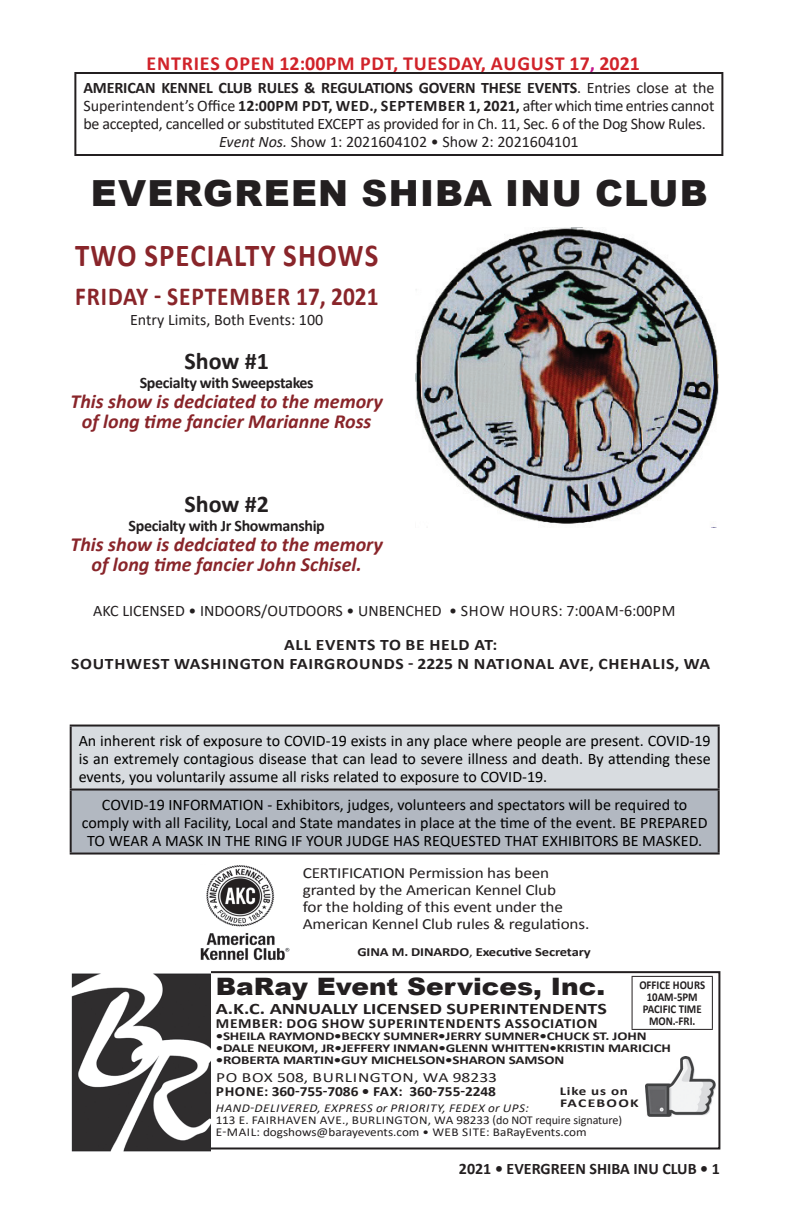
<style>
.page{position:relative;width:792px;height:1224px;background:#fff}
.page>*{position:absolute;margin:0;border:0;box-sizing:border-box;transform-origin:0 0}
.MainText27{font:900 36px "Arial";letter-spacing:.035em;color:#231f20}
.t1{font:700 32px "Calibri";letter-spacing:.04em;color:#89252a;scale:.9 1}
.t2{font:700 26px "Calibri";letter-spacing:.04em;color:#89252a;scale:.9 1}
.t3{font:900 24px "Arial";color:#231f20;scale:1.1 1}
.t4{font:700 24px "Calibri";color:#231f20}
.t5{font:italic 700 20px "Calibri";color:#89252a}
.t6{font:700 20px "Calibri";letter-spacing:.04em;color:#d1232a}
.MainText27-2{font:16px/18px "Calibri";color:#000;text-align:justify}
.MainText27-3{font:16px/18px "Calibri";color:#231f20;text-align:justify}
.MainText27-4{font:700 16px "Calibri";letter-spacing:.04em;color:#231f20;scale:1.1 1}
.MainText27-5{font:700 16px "Calibri";letter-spacing:-.02em;color:#231f20}
.MainText27-6{font:700 16px "Calibri";color:#231f20;scale:1.25 1}
.MainText27-7{font:700 16px "Calibri";color:#231f20}
.t7{font:15.6px/17px "Calibri";letter-spacing:-.01em;color:#231f20;scale:1.11 1}
.MainText27-8{font:700 14px "Calibri";letter-spacing:.04em;color:#231f20;scale:1.1 1}
.MainText27-9{font:700 14px "Calibri";letter-spacing:-.005em;color:#231f20;scale:1.1 1}
.t8{font:14px "Calibri";letter-spacing:.035em;color:#231f20;scale:1.25 1}
.t9{font:700 12.4px "Calibri";letter-spacing:-.01em;color:#231f20;scale:1.18 1}
.MainText27-10{font:700 12px "Calibri";letter-spacing:-.01em;color:#231f20;scale:1.25 1}
.t10{font:12px "Calibri";color:#231f20;scale:1.1 1}
.t11{font:italic 12px "Calibri";letter-spacing:.04em;color:#231f20;scale:1.1 1}
.MainText27-11{font:700 12px "Calibri";letter-spacing:-.01em;color:#231f20;scale:.9 1}
.MainText27-12{font:700 12px "Calibri";letter-spacing:.08em;color:#231f20;scale:1.3 1}
.s1{color:#c5168c}
.s2{font-weight:700}
.s3{font-style:italic}
.s4{font-weight:400}
</style>
<div class="page">
<div style="left:72px;top:971px;width:648px;height:178px;border:2px solid #231f20"></div>
<img style="left:646px;top:1056px;width:70px;height:61px">
<hr style="left:632px;top:976px;width:81px;height:1px;background:#231f20">
<hr style="left:632px;top:977px;width:1px;height:52px;background:#231f20">
<hr style="left:712px;top:977px;width:1px;height:52px;background:#231f20">
<hr style="left:632px;top:1029px;width:81px;height:1px;background:#231f20">
<img style="left:71px;top:971px;width:140px;height:181px">
<img style="left:200px;top:865px;width:90px;height:96px">
<div style="left:71px;top:726px;width:648px;height:64px;background:#d8dce0"></div>
<div style="left:71px;top:790px;width:648px;height:64px;background:#b2b8c1"></div>
<hr style="left:70px;top:725px;width:650px;height:2px;background:#231f20">
<hr style="left:70px;top:727px;width:2px;height:62px;background:#231f20">
<hr style="left:718px;top:727px;width:2px;height:62px;background:#231f20">
<hr style="left:70px;top:789px;width:650px;height:2px;background:#231f20">
<hr style="left:70px;top:791px;width:2px;height:62px;background:#231f20">
<hr style="left:718px;top:791px;width:2px;height:62px;background:#231f20">
<hr style="left:70px;top:853px;width:650px;height:2px;background:#231f20">
<hr style="left:74px;top:72px;width:649px;height:2px;background:#231f20">
<hr style="left:74px;top:74px;width:2px;height:80px;background:#231f20">
<hr style="left:721px;top:74px;width:2px;height:80px;background:#231f20">
<hr style="left:74px;top:154px;width:649px;height:2px;background:#231f20">
<img style="left:416px;top:227px;width:302px;height:297px">
<p class="t6" style="left:147px;top:50px;width:495px">ENTRIES OPEN 12:00PM PDT, TUESDAY, AUGUST 17<span class="s1">,</span> 2021</p>
<p class="MainText27-3" style="left:83px;top:78px;width:633px"><span class="s2">AMERICAN KENNEL CLUB RULES &amp; REGULATIONS GOVERN THESE EVENTS</span>. Entries close at the Superintendent’s Office <span class="s2">12:00PM PDT, WED., SEPTEMBER 1, 2021,</span> after which time entries cannot be accepted, cancelled or substituted EXCEPT as provided for in Ch. 11, Sec. 6 of the Dog Show Rules.</p>
<p class="MainText27-3" style="left:219px;top:132px;width:361px"><span class="s3">Event Nos.</span> Show 1: 2021604102 • Show 2: 2021604101</p>
<p class="MainText27" style="left:91px;top:167px;width:618px">EVERGREEN SHIBA INU CLUB</p>
<p class="t1" style="left:75px;top:233px;width:338px">TWO SPECIALTY SHOWS</p>
<p class="t2" style="left:75px;top:278px;width:339px">FRIDAY - SEPTEMBER 17, 2021</p>
<p class="MainText27-3" style="left:130px;top:310px;width:195px">Entry Limits, Both Events: 100</p>
<p class="t4" style="left:184px;top:344px;width:86px">Show #1</p>
<p class="MainText27-5" style="left:140px;top:371px;width:176px">Specialty with Sweepstakes</p>
<p class="t5" style="left:70px;top:387px;width:314px">This show is dedciated to the memory</p>
<p class="t5" style="left:82px;top:407px;width:291px">of long time fancier Marianne Ross</p>
<p class="t4" style="left:184px;top:487px;width:86px">Show #2</p>
<p class="MainText27-5" style="left:129px;top:515px;width:198px">Specialty with Jr Showmanship</p>
<p class="t5" style="left:70px;top:530px;width:314px">This show is dedciated to the memory</p>
<p class="t5" style="left:92px;top:550px;width:272px">of long time fancier John Schisel.</p>
<p class="MainText27-3" style="left:93px;top:601px;width:584px">AKC LICENSED • INDOORS/OUTDOORS • UNBENCHED • SHOW HOURS: 7:00AM-6:00PM</p>
<p class="MainText27-4" style="left:284px;top:633px;width:195px">ALL EVENTS TO BE HELD AT:</p>
<p class="MainText27-4" style="left:71px;top:652px;width:582px">SOUTHWEST WASHINGTON FAIRGROUNDS - 2225 N NATIONAL AVE, CHEHALIS, WA</p>
<p class="MainText27-2" style="left:79px;top:731px;width:634px">An inherent risk of exposure to COVID-19 exists in any place where people are present. COVID-19 is an extremely contagious disease that can lead to severe illness and death. By attending these events, you voluntarily assume all risks related to exposure to COVID-19.</p>
<p class="MainText27-2" style="left:82px;top:795px;width:627px;text-align:center">COVID-19 INFORMATION - Exhibitors, judges, volunteers and spectators will be required to comply with all Facility, Local and State mandates in place at the time of the event. BE PREPARED<br>TO WEAR A MASK IN THE RING IF YOUR JUDGE HAS REQUESTED THAT EXHIBITORS BE MASKED.</p>
<p class="t7" style="left:303px;top:864px;width:260px">CERTIFICATION Permission has been granted by the American Kennel Club<br>for the holding of this event under the American Kennel Club rules &amp; regulations.</p>
<p class="t9" style="left:358px;top:944px;width:199px">GINA M. DINARDO<span class="s4">,</span> Executive Secretary</p>
<p class="t3" style="left:216px;top:969px;width:356px">BaRay Event Services, Inc.</p>
<p class="MainText27-6" style="left:216px;top:998px;width:314px">A.K.C. ANNUALLY LICENSED SUPERINTENDENTS</p>
<p class="MainText27-8" style="left:216px;top:1014px;width:349px">MEMBER: DOG SHOW SUPERINTENDENTS ASSOCIATION</p>
<p class="MainText27-10" style="left:216px;top:1028px;width:346px">•SHEILA RAYMOND•BECKY SUMNER•JERRY SUMNER•CHUCK ST. JOHN</p>
<p class="MainText27-10" style="left:216px;top:1040px;width:366px">•DALE NEUKOM, JR•JEFFERY INMAN•GLENN WHITTEN•KRISTIN MARICICH</p>
<p class="MainText27-10" style="left:216px;top:1052px;width:280px">•ROBERTA MARTIN•GUY MICHELSON•SHARON SAMSON</p>
<p class="t8" style="left:216px;top:1068px;width:226px">PO BOX 508, BURLINGTON, WA 98233</p>
<p class="MainText27-9" style="left:216px;top:1082px;width:256px">PHONE: 360-755-7086 • FAX: 360-755-2248</p>
<p class="t11" style="left:216px;top:1100px;width:286px">HAND-DELIVERED, EXPRESS or PRIORITY, FEDEX or UPS:</p>
<p class="t10" style="left:216px;top:1112px;width:371px">113 E. FAIRHAVEN AVE., BURLINGTON, WA 98233 (do NOT require signature)</p>
<p class="t10" style="left:216px;top:1124px;width:339px">E-MAIL: dogshows@barayevents.com • WEB SITE: BaRayEvents.com</p>
<p class="MainText27-11" style="left:639px;top:977px;width:75px">OFFICE HOURS</p>
<p class="MainText27-11" style="left:647px;top:989px;width:58px">10AM-5PM</p>
<p class="MainText27-11" style="left:643px;top:1001px;width:67px">PACIFIC TIME</p>
<p class="MainText27-11" style="left:649px;top:1013px;width:53px">MON.-FRI.</p>
<p class="MainText27-10" style="left:560px;top:1083px;width:56px">Like us on</p>
<p class="MainText27-12" style="left:560px;top:1095px;width:62px">FACEBOOK</p>
<p class="MainText27-7" style="left:459px;top:1157px;width:263px">2021 • EVERGREEN SHIBA INU CLUB • 1</p>
</div>
